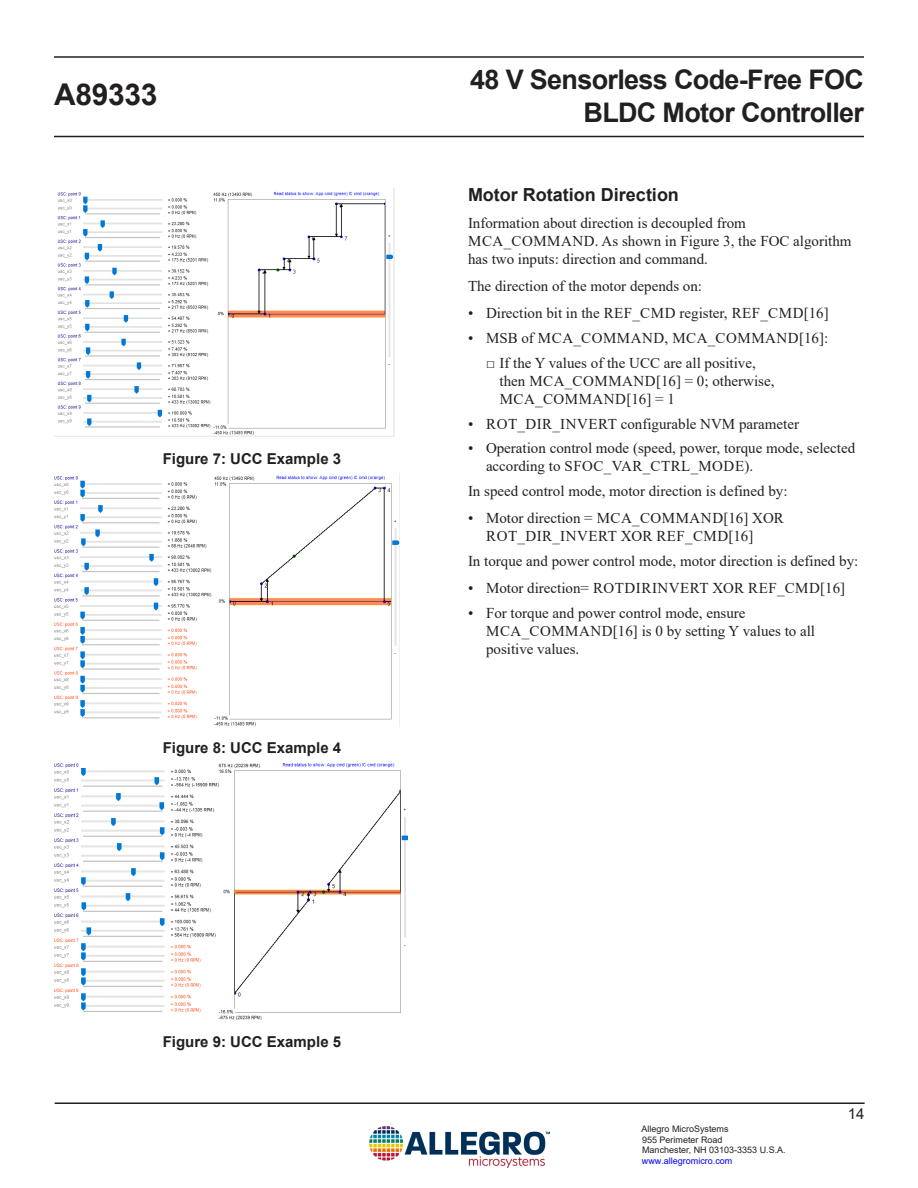
<style>
.page{position:relative;width:918px;height:1188px;background:#fff}
.page>*{position:absolute;margin:0;border:0;box-sizing:border-box;transform-origin:0 0}
.t1{font:700 30px "Arial";letter-spacing:-.01em;color:#231f20}
.t2{font:700 27px/33px "Arial";letter-spacing:-.025em;color:#231f20;text-align:right}
.Heading_2{font:700 18px "Arial";color:#231f20}
.Normal_-_Follow_Page{font:15px/18px "Times New Roman";color:#231f20}
.Normal_-_Follow_Page-2{font:15px/18px "Times New Roman";letter-spacing:.035em;color:#231f20}
.t3{font:700 15px "Arial";color:#231f20}
.t4{font:15px "Arial";color:#231f20}
.t5{font:9px/10.8px "Arial";color:#231f20}
.t6{font:9px "Arial";color:#00f}
</style>
<div class="page">
<hr style="left:55px;top:1102px;width:810px;height:2px;background:#231f20">
<hr style="left:54px;top:136px;width:810px;height:1px;background:#231f20">
<hr style="left:54px;top:56px;width:810px;height:2px;background:#231f20">
<img style="left:370px;top:1126px;width:180px;height:42px">
<img style="left:54px;top:188px;width:340px;height:249px">
<img style="left:54px;top:473px;width:346px;height:253px">
<img style="left:54px;top:763px;width:353px;height:257px">
<h1 class="t1" style="left:54px;top:74px;width:105px">A89333</h1>
<p class="t3" style="left:163px;top:448px;width:180px">Figure 7: UCC Example 3</p>
<p class="t3" style="left:163px;top:738px;width:180px">Figure 8: UCC Example 4</p>
<p class="t3" style="left:163px;top:1031px;width:180px">Figure 9: UCC Example 5</p>
<h2 class="t2" style="left:470px;top:63px;width:395px">48 V Sensorless Code-Free FOC<br>BLDC Motor Controller</h2>
<p class="Heading_2" style="left:468px;top:182px;width:212px">Motor Rotation Direction</p>
<p class="Normal_-_Follow_Page" style="left:468px;top:214px;width:385px">Information about direction is decoupled from<br>MCA_COMMAND. As shown in Figure 3, the FOC algorithm has two inputs: direction and command.</p>
<p class="Normal_-_Follow_Page" style="left:468px;top:277px;width:236px">The direction of the motor depends on:</p>
<p class="Normal_-_Follow_Page" style="left:468px;top:304px;width:362px">• Direction bit in the REF_CMD register, REF_CMD[16]</p>
<p class="Normal_-_Follow_Page-2" style="left:468px;top:329px;width:362px">• MSB of MCA_COMMAND, MCA_COMMAND[16]:</p>
<p class="Normal_-_Follow_Page" style="left:500px;top:353px;width:276px;text-indent:-14px">□ If the Y values of the UCC are all positive, then MCA_COMMAND[16] = 0; otherwise,<br>MCA_COMMAND[16] = 1</p>
<p class="Normal_-_Follow_Page" style="left:468px;top:414px;width:332px">• ROT_DIR_INVERT configurable NVM parameter</p>
<p class="Normal_-_Follow_Page" style="left:486px;top:439px;width:371px;text-indent:-18px">• Operation control mode (speed, power, torque mode, selected according to SFOC_VAR_CTRL_MODE).</p>
<p class="Normal_-_Follow_Page" style="left:468px;top:482px;width:321px">In speed control mode, motor direction is defined by:</p>
<p class="Normal_-_Follow_Page-2" style="left:486px;top:509px;width:299px;text-indent:-18px">• Motor direction = MCA_COMMAND[16] XOR<br>ROT_DIR_INVERT XOR REF_CMD[16]</p>
<p class="Normal_-_Follow_Page" style="left:468px;top:551px;width:392px">In torque and power control mode, motor direction is defined by:</p>
<p class="Normal_-_Follow_Page" style="left:468px;top:578px;width:379px">• Motor direction= ROTDIRINVERT XOR REF_CMD[16]</p>
<p class="Normal_-_Follow_Page" style="left:486px;top:603px;width:331px;text-indent:-18px">• For torque and power control mode, ensure<br>MCA_COMMAND[16] is 0 by setting Y values to all positive values.</p>
<p class="t5" style="left:642px;top:1123px;width:146px">Allegro MicroSystems<br>955 Perimeter Road<br>Manchester, NH 03103-3353 U.S.A.</p>
<p class="t6" style="left:642px;top:1155px;width:92px">www.allegromicro.com</p>
<p class="t4" style="left:848px;top:1103px;width:18px">14</p>
</div>
